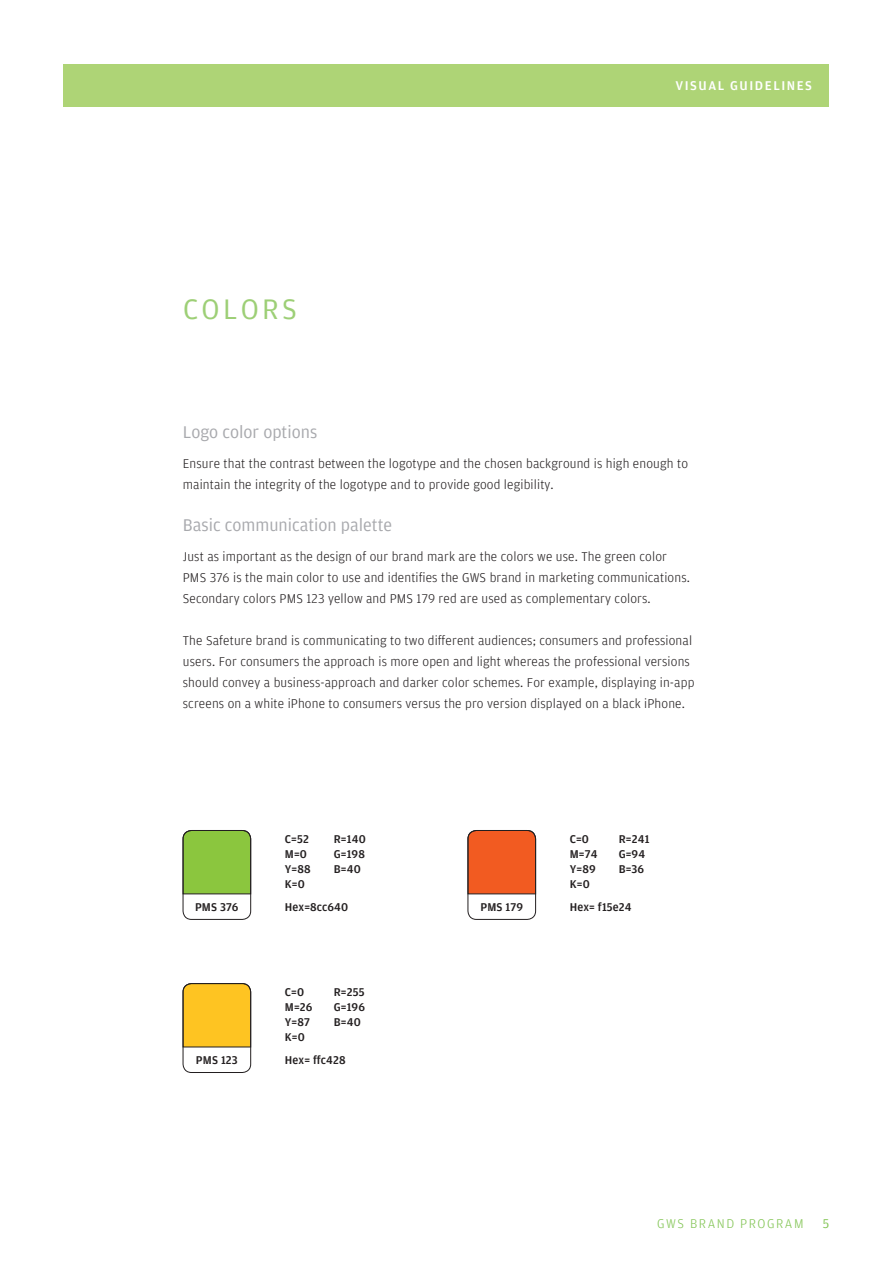
<style>
.page{position:relative;width:893px;height:1263px;background:#fff}
.page>*{position:absolute;margin:0;border:0;box-sizing:border-box;transform-origin:0 0}
.t1{font:30px "Amplitude Aubi";letter-spacing:.115em;color:#9dcf76}
.t2{font:18px "Amplitude Aubi";color:#a8a9ad}
.t3{font:300 13.5px/21px "Amplitude Aubi";letter-spacing:.01em;color:#231f20}
.t4{font:500 13.5px "Amplitude Aubi";letter-spacing:.115em;color:#fff}
.t5{font:300 13.5px "Amplitude Aubi";letter-spacing:.115em;color:#83c555}
.t6{font:13.5px "Amplitude Aubi";color:#83c555}
.t7{font:500 12px/15px "Amplitude Aubi";letter-spacing:.01em;color:#231f20}
</style>
<div class="page">
<div style="left:64px;top:64px;width:765px;height:42px;background:#aed476"></div>
<div style="left:183px;top:830px;width:68px;height:64px;background:#8bc63e"></div>
<div style="left:183px;top:830px;width:68px;height:89px;border:1px solid #231f20;border-radius:9px"></div>
<div style="left:183px;top:983px;width:68px;height:64px;background:#fec422"></div>
<div style="left:183px;top:983px;width:68px;height:90px;border:1px solid #231f20;border-radius:9px"></div>
<div style="left:468px;top:830px;width:68px;height:64px;background:#f25b21"></div>
<div style="left:468px;top:830px;width:68px;height:89px;border:1px solid #231f20;border-radius:9px"></div>
<h1 class="t1" style="left:183px;top:290px;width:115px">COLORS</h1>
<p class="t4" style="left:675px;top:77px;width:138px">VISUAL GUIDELINES</p>
<h2 class="t2" style="left:183px;top:421px;width:136px">Logo color options</h2>
<p class="t3" style="left:183px;top:452px;width:507px">Ensure that the contrast between the logotype and the chosen background is high enough to maintain the integrity of the logotype and to provide good legibility.</p>
<h2 class="t2" style="left:183px;top:514px;width:211px">Basic communication palette</h2>
<p class="t3" style="left:183px;top:545px;width:509px">Just as important as the design of our brand mark are the colors we use. The green color<br>PMS 376 is the main color to use and identifies the GWS brand in marketing communications.<br>Secondary colors PMS 123 yellow and PMS 179 red are used as complementary colors.</p>
<p class="t3" style="left:183px;top:629px;width:513px">The Safeture brand is communicating to two different audiences; consumers and professional users. For consumers the approach is more open and light whereas the professional versions should convey a business-approach and darker color schemes. For example, displaying in-app screens on a white iPhone to consumers versus the pro version displayed on a black iPhone.</p>
<p class="t7" style="left:195px;top:899px;width:45px">PMS 376</p>
<p class="t7" style="left:196px;top:1052px;width:43px">PMS 123</p>
<p class="t7" style="left:285px;top:831px;width:27px">C=52<br>M=0<br>Y=88<br>K=0</p>
<p class="t7" style="left:334px;top:831px;width:33px;text-align:justify">R=140<br>G=198<br>B=40</p>
<p class="t7" style="left:285px;top:899px;width:65px">Hex=8cc640</p>
<p class="t7" style="left:285px;top:984px;width:29px">C=0<br>M=26<br>Y=87<br>K=0</p>
<p class="t7" style="left:334px;top:984px;width:33px;text-align:justify">R=255<br>G=196<br>B=40</p>
<p class="t7" style="left:285px;top:1052px;width:62px">Hex= ffc428</p>
<p class="t7" style="left:480px;top:899px;width:44px">PMS 179</p>
<p class="t7" style="left:570px;top:831px;width:29px">C=0<br>M=74<br>Y=89<br>K=0</p>
<p class="t7" style="left:619px;top:831px;width:32px">R=241<br>G=94<br>B=36</p>
<p class="t7" style="left:570px;top:899px;width:63px">Hex= f15e24</p>
<p class="t5" style="left:657px;top:1215px;width:148px">GWS BRAND PROGRAM</p>
<p class="t6" style="left:823px;top:1215px;width:8px">5</p>
</div>
